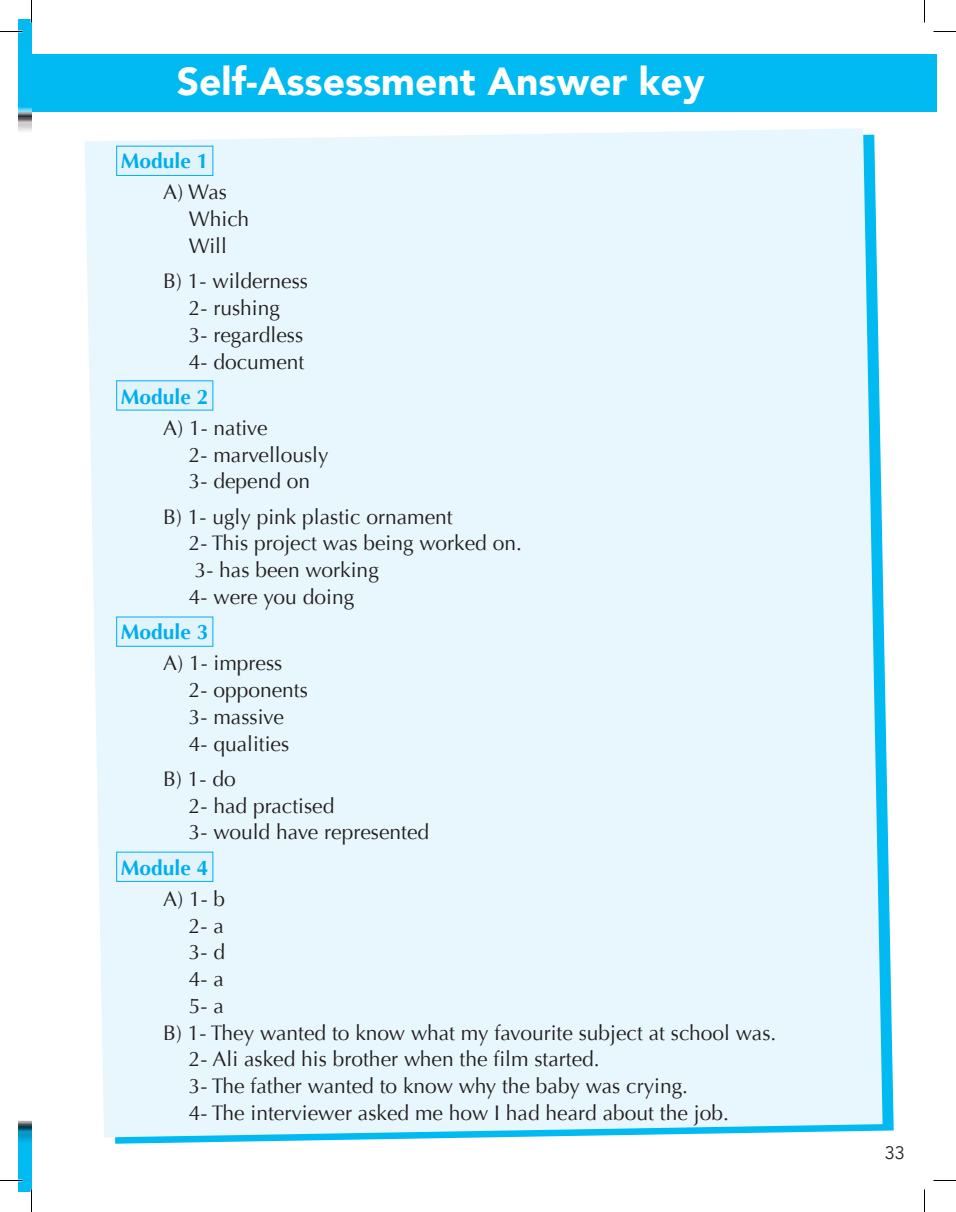
<style>
.page{position:relative;width:956px;height:1212px;background:#fff}
.page>*{position:absolute;margin:0;border:0;box-sizing:border-box;transform-origin:0 0}
.t1{font:900 39px "Avenir";color:#fff}
.t2{font:21px/26.7px "Optima";color:#231f20}
.t3{font:700 21px "Optima";color:#00aeef}
.t4{font:18px "Avenir";color:#231f20}
</style>
<div class="page">
<div style="left:19px;top:19px;width:13px;height:1173px;background:#00baf1"></div>
<div style="left:19px;top:107px;width:13px;height:1034px;background:#fff"></div>
<svg style="left:104px;top:584px;width:790px;height:559px"></svg>
<div style="left:85px;top:128px;width:798px;height:1008px;background:#e8f6fd"></div>
<svg style="left:116px;top:851px;width:98px;height:30px"></svg>
<svg style="left:116px;top:616px;width:98px;height:31px"></svg>
<svg style="left:116px;top:380px;width:98px;height:31px"></svg>
<svg style="left:116px;top:145px;width:98px;height:31px"></svg>
<div style="left:32px;top:54px;width:904px;height:58px;background:#00baf1"></div>
<svg style="left:0;top:31px;width:23px;height:1px"></svg>
<svg style="left:933px;top:31px;width:23px;height:1px"></svg>
<svg style="left:31px;top:0;width:1px;height:22px"></svg>
<svg style="left:31px;top:1189px;width:1px;height:22px"></svg>
<svg style="left:924px;top:0;width:1px;height:22px"></svg>
<svg style="left:924px;top:1189px;width:1px;height:22px"></svg>
<h1 class="t1" style="left:177px;top:65px;width:529px">Self-Assessment Answer key</h1>
<p class="t3" style="left:121px;top:152px;width:89px">Module 1</p>
<p class="t2" style="left:189px;top:179px;width:62px;text-indent:-26px">A) Was<br>Which<br>Will</p>
<p class="t2" style="left:189px;top:268px;width:121px;text-indent:-26px">B) 1- wilderness<br>2- rushing<br>3- regardless<br>4- document</p>
<p class="t3" style="left:121px;top:388px;width:89px">Module 2</p>
<p class="t2" style="left:189px;top:416px;width:141px;text-indent:-26px">A) 1- native<br>2- marvellously<br>3- depend on</p>
<p class="t2" style="left:189px;top:503px;width:335px;text-indent:-26px">B) 1- ugly pink plastic ornament<br>2- This project was being worked on.<br>3- has been working<br>4- were you doing</p>
<p class="t3" style="left:121px;top:623px;width:89px">Module 3</p>
<p class="t2" style="left:189px;top:650px;width:121px;text-indent:-26px">A) 1- impress<br>2- opponents<br>3- massive<br>4- qualities</p>
<p class="t2" style="left:189px;top:765px;width:242px;text-indent:-26px">B) 1- do<br>2- had practised<br>3- would have represented</p>
<p class="t3" style="left:121px;top:858px;width:89px">Module 4</p>
<p class="t2" style="left:163px;top:887px;width:63px">A) 1- b</p>
<p class="t2" style="left:189px;top:913px;width:37px">2- a</p>
<p class="t2" style="left:189px;top:940px;width:38px">3- d</p>
<p class="t2" style="left:189px;top:967px;width:37px">4- a</p>
<p class="t2" style="left:189px;top:994px;width:37px">5- a</p>
<p class="t2" style="left:163px;top:1019px;width:615px">B) 1- They wanted to know what my favourite subject at school was.</p>
<p class="t2" style="left:189px;top:1045px;width:412px">2- Ali asked his brother when the film started.</p>
<p class="t2" style="left:189px;top:1072px;width:501px">3- The father wanted to know why the baby was crying.</p>
<p class="t2" style="left:189px;top:1099px;width:541px">4- The interviewer asked me how I had heard about the job.</p>
<p class="t4" style="left:885px;top:1141px;width:22px">33</p>
</div>
